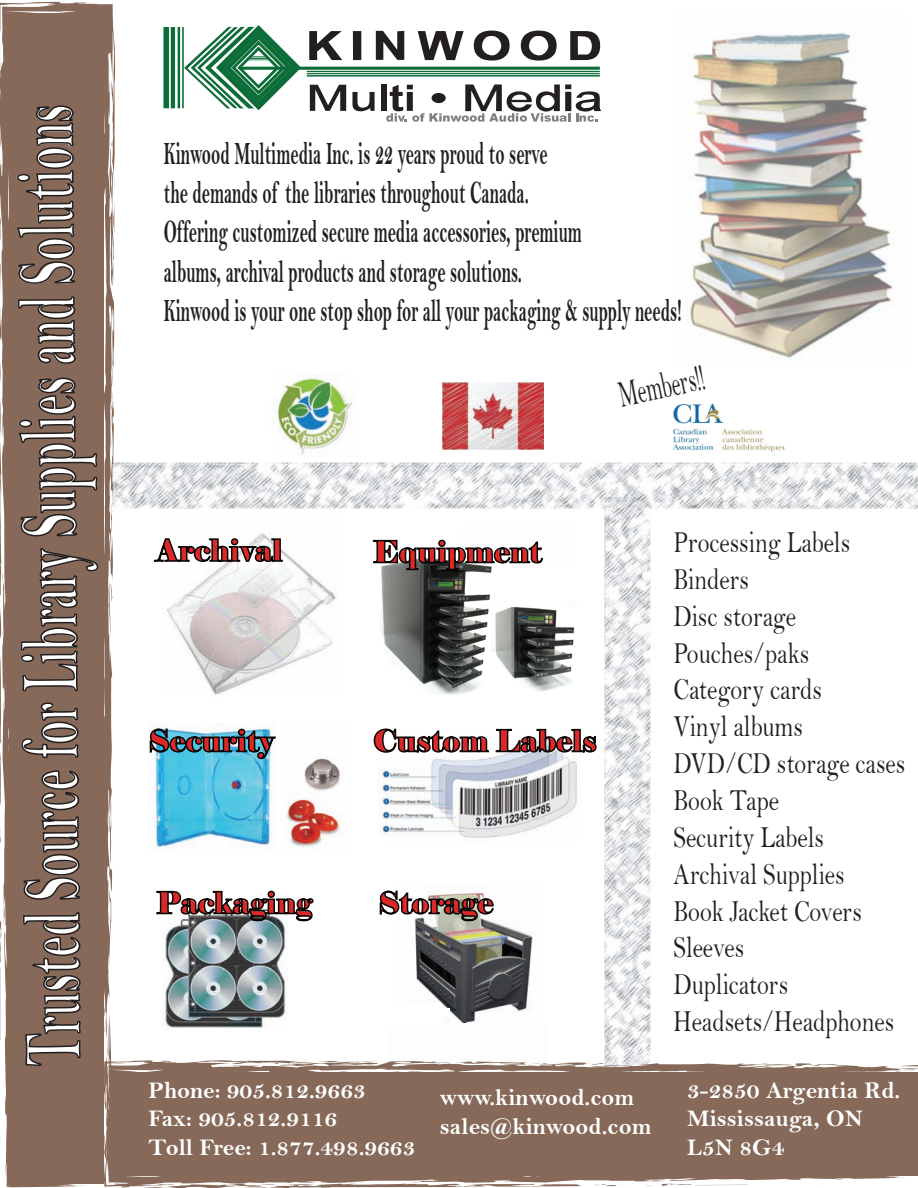
<style>
.page{position:relative;width:918px;height:1188px;background:#fff}
.page>*{position:absolute;margin:0;border:0;box-sizing:border-box;transform-origin:0 0}
.t1{font:82.5px "Bell MT Bold";letter-spacing:-.02em;color:#fff;scale:.53 1}
.t2{font:38.25px "Bell";color:#231f20;scale:.53 1}
.t3{font:32.85px/39.3px "Bell MT Bold";color:#231f20;scale:.52 1}
.t4{font:30.75px/36.9px "Bell";color:#231f20;scale:.78 1}
.t5{font:30px "Elephant";color:#de2827}
.t6{font:24px/28.8px "Bell MT Bold";color:#fff}
</style>
<div class="page">
<img style="left:604px;top:563px;width:47px;height:496px">
<svg style="left:0;top:2px;width:115px;height:1185px;fill:#866959"></svg>
<svg style="left:26px;top:4px;width:12px;height:1px"></svg>
<svg style="left:31px;top:21px;width:26px;height:1px"></svg>
<svg style="left:0;top:373px;width:2px;height:446px"></svg>
<svg style="left:0;top:919px;width:6px;height:121px"></svg>
<svg style="left:0;top:826px;width:1px;height:32px"></svg>
<svg style="left:48px;top:1181px;width:28px;height:2px"></svg>
<img style="left:690px;top:32px;width:202px;height:326px">
<svg style="left:163px;top:25px;width:438px;height:97px"></svg>
<img style="left:167px;top:563px;width:170px;height:132px">
<img style="left:148px;top:727px;width:193px;height:122px">
<img style="left:378px;top:754px;width:199px;height:84px">
<svg style="left:22px;top:911px;width:60px;height:156px"></svg>
<svg style="left:23px;top:769px;width:58px;height:131px"></svg>
<svg style="left:10px;top:104px;width:105px;height:655px"></svg>
<img style="left:443px;top:383px;width:101px;height:26px">
<img style="left:381px;top:571px;width:194px;height:124px">
<img style="left:163px;top:922px;width:123px;height:107px">
<img style="left:414px;top:922px;width:119px;height:101px">
<svg style="left:104px;top:1059px;width:814px;height:129px;fill:#866959"></svg>
<svg style="left:895px;top:1065px;width:23px;height:36px"></svg>
<svg style="left:590px;top:1063px;width:40px;height:4px"></svg>
<svg style="left:527px;top:1063px;width:13px;height:3px"></svg>
<svg style="left:658px;top:1078px;width:10px;height:3px"></svg>
<svg style="left:548px;top:1077px;width:20px;height:2px"></svg>
<svg style="left:316px;top:1061px;width:39px;height:2px"></svg>
<svg style="left:474px;top:1073px;width:13px;height:7px"></svg>
<svg style="left:321px;top:1071px;width:32px;height:9px"></svg>
<svg style="left:280px;top:1075px;width:27px;height:5px"></svg>
<svg style="left:98px;top:1008px;width:13px;height:176px"></svg>
<svg style="left:131px;top:1079px;width:19px;height:2px"></svg>
<svg style="left:243px;top:1183px;width:345px;height:5px"></svg>
<svg style="left:660px;top:1180px;width:87px;height:6px"></svg>
<svg style="left:594px;top:1184px;width:36px;height:2px"></svg>
<div style="left:124px;top:1163px;width:322px;height:12px;background:#866959"></div>
<svg style="left:487px;top:1174px;width:16px;height:2px"></svg>
<svg style="left:878px;top:1173px;width:20px;height:1px"></svg>
<div style="left:390px;top:1004px;width:51px;height:25px;background:#fff"></div>
<div style="left:440px;top:1008px;width:9px;height:8px;background:#fff"></div>
<svg style="left:373px;top:563px;width:167px;height:8px"></svg>
<img style="left:149px;top:728px;width:128px;height:32px">
<svg style="left:373px;top:728px;width:224px;height:26px"></svg>
<svg style="left:156px;top:890px;width:158px;height:32px"></svg>
<svg style="left:379px;top:890px;width:115px;height:32px"></svg>
<img style="left:674px;top:403px;width:42px;height:6px">
<img style="left:272px;top:376px;width:81px;height:33px">
<img style="left:59px;top:409px;width:859px;height:154px">
<h1 class="t1" style="left:1px;top:1066px;width:1817px;rotate:-90deg">Trusted Source for Library Supplies and Solutions</h1>
<p class="t3" style="left:164px;top:133px;width:998px">Kinwood Multimedia Inc. is 22 years proud to serve<br>the demands of the libraries throughout Canada.<br>Offering customized secure media accessories, premium<br>albums, archival products and storage solutions.<br>Kinwood is your one stop shop for all your packaging &amp; supply needs!</p>
<p class="t2" style="left:614px;top:373px;width:166px;rotate:-12deg">Members!!</p>
<p class="t5" style="left:156px;top:532px;width:127px">Archival</p>
<p class="t5" style="left:373px;top:533px;width:170px">Equipment</p>
<p class="t5" style="left:148px;top:722px;width:127px">Security</p>
<p class="t5" style="left:373px;top:722px;width:225px">Custom Labels</p>
<p class="t5" style="left:156px;top:884px;width:157px">Packaging</p>
<p class="t5" style="left:378px;top:884px;width:116px">Storage</p>
<p class="t4" style="left:674px;top:524px;width:299px">Processing Labels<br>Binders<br>Disc storage<br>Pouches/paks<br>Category cards<br>Vinyl albums<br>DVD/CD storage cases<br>Book Tape<br>Security Labels<br>Archival Supplies<br>Book Jacket Covers<br>Sleeves<br>Duplicators<br>Headsets/Headphones</p>
<p class="t6" style="left:149px;top:1075px;width:268px">Phone: 905.812.9663<br>Fax: 905.812.9116<br>Toll Free: 1.877.498.9663</p>
<p class="t6" style="left:440px;top:1083px;width:213px">www.kinwood.com sales@kinwood.com</p>
<p class="t6" style="left:687px;top:1075px;width:215px">3-2850 Argentia Rd.<br>Mississauga, ON<br>L5N 8G4</p>
</div>
